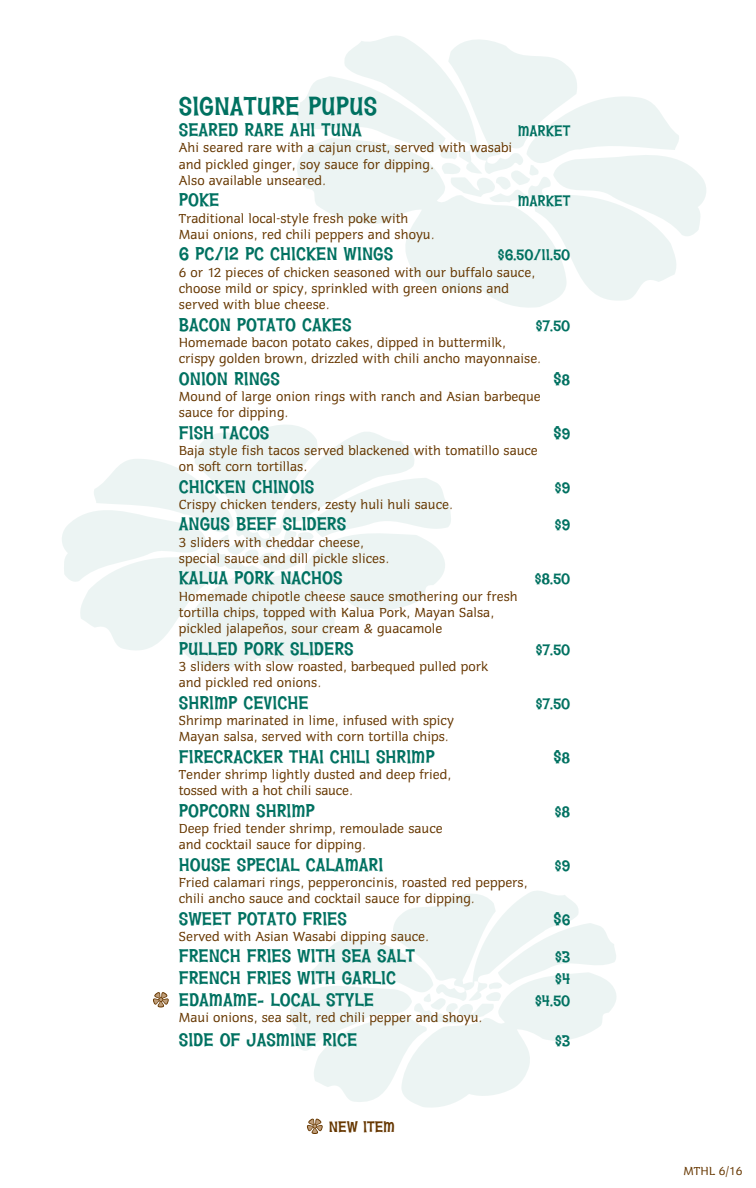
<style>
.page{position:relative;width:756px;height:1188px;background:#fff}
.page>*{position:absolute;margin:0;border:0;box-sizing:border-box;transform-origin:0 0}
.t1{font:25.5px "Hawaiian Aloha BTN Bold";color:#007161}
.t2{font:18px "Hawaiian Aloha BTN Bold";color:#007161}
.t3{font:15px "Hawaiian Aloha BTN Bold";color:#007161}
.t4{font:15px "Hawaiian Aloha BTN Bold";color:#663700}
.t5{font:13.5px/16.2px "Imperial DTCT";color:#663700}
.t6{font:12px "Imperial DTCT";color:#663700}
.s1{font-size:15px}
</style>
<div class="page">
<svg style="left:297px;top:36px;width:409px;height:272px;fill:#ecf4f3"></svg>
<svg style="left:62px;top:425px;width:389px;height:243px;fill:#ecf4f3"></svg>
<svg style="left:290px;top:891px;width:326px;height:217px;fill:#ecf4f3"></svg>
<svg style="left:153px;top:992px;width:16px;height:15px"></svg>
<svg style="left:307px;top:1119px;width:16px;height:15px"></svg>
<h1 class="t1" style="left:179px;top:90px;width:200px">SIGNATURE PUPUS</h1>
<h2 class="t2" style="left:179px;top:119px;width:185px">SEARED RARE AHI TUNA</h2>
<p class="t3" style="left:518px;top:121px;width:54px">MARKET</p>
<p class="t5" style="left:179px;top:140px;width:335px">Ahi seared rare with a cajun crust, served with wasabi and pickled ginger, soy sauce for dipping.<br>Also available unseared.</p>
<h2 class="t2" style="left:179px;top:189px;width:42px">POKE</h2>
<p class="t3" style="left:518px;top:192px;width:54px">MARKET</p>
<p class="t5" style="left:179px;top:210px;width:257px">Traditional local-style fresh poke with<br>Maui onions, red chili peppers and shoyu.</p>
<h2 class="t2" style="left:179px;top:243px;width:216px">6 PC/12 PC CHICKEN WINGS</h2>
<p class="t3" style="left:498px;top:246px;width:74px">$6.50/11.50</p>
<p class="t5" style="left:179px;top:264px;width:358px">6 or 12 pieces of chicken seasoned with our buffalo sauce, choose mild or spicy, sprinkled with green onions and served with blue cheese.</p>
<h2 class="t2" style="left:179px;top:313px;width:174px">BACON POTATO CAKES</h2>
<p class="t3" style="left:536px;top:316px;width:36px">$7.50</p>
<p class="t5" style="left:179px;top:334px;width:364px">Homemade bacon potato cakes, dipped in buttermilk, crispy golden brown, drizzled with chili ancho mayonnaise.</p>
<h2 class="t2" style="left:179px;top:367px;width:103px">ONION RINGS</h2>
<h2 class="t2" style="left:553px;top:367px;width:18px">$<span class="s1">8</span></h2>
<p class="t5" style="left:179px;top:388px;width:364px">Mound of large onion rings with ranch and Asian barbeque sauce for dipping.</p>
<h2 class="t2" style="left:179px;top:421px;width:92px">FISH TACOS</h2>
<h2 class="t2" style="left:554px;top:421px;width:18px">$<span class="s1">9</span></h2>
<p class="t5" style="left:179px;top:442px;width:361px">Baja style fish tacos served blackened with tomatillo sauce on soft corn tortillas.</p>
<h2 class="t2" style="left:179px;top:475px;width:137px">CHICKEN CHINOIS</h2>
<p class="t3" style="left:555px;top:478px;width:17px">$9</p>
<p class="t5" style="left:179px;top:496px;width:276px">Crispy chicken tenders, zesty huli huli sauce.</p>
<h2 class="t2" style="left:179px;top:513px;width:169px">ANGUS BEEF SLIDERS</h2>
<p class="t3" style="left:555px;top:516px;width:17px">$9</p>
<p class="t5" style="left:179px;top:534px;width:212px">3 sliders with cheddar cheese, special sauce and dill pickle slices.</p>
<h2 class="t2" style="left:179px;top:567px;width:165px">KALUA PORK NACHOS</h2>
<p class="t3" style="left:535px;top:570px;width:37px">$8.50</p>
<p class="t5" style="left:179px;top:588px;width:340px">Homemade chipotle cheese sauce smothering our fresh tortilla chips, topped with Kalua Pork, Mayan Salsa, pickled jalapeños, sour cream &amp; guacamole</p>
<h2 class="t2" style="left:179px;top:637px;width:176px">PULLED PORK SLIDERS</h2>
<p class="t3" style="left:536px;top:640px;width:36px">$7.50</p>
<p class="t5" style="left:179px;top:658px;width:311px">3 sliders with slow roasted, barbequed pulled pork and pickled red onions.</p>
<h2 class="t2" style="left:179px;top:691px;width:131px">SHRIMP CEVICHE</h2>
<p class="t3" style="left:536px;top:694px;width:36px">$7.50</p>
<p class="t5" style="left:179px;top:712px;width:277px">Shrimp marinated in lime, infused with spicy<br>Mayan salsa, served with corn tortilla chips.</p>
<h2 class="t2" style="left:179px;top:745px;width:257px">FIRECRACKER THAI CHILI SHRIMP</h2>
<h2 class="t2" style="left:553px;top:745px;width:18px">$<span class="s1">8</span></h2>
<p class="t5" style="left:179px;top:766px;width:274px">Tender shrimp lightly dusted and deep fried, tossed with a hot chili sauce.</p>
<h2 class="t2" style="left:179px;top:799px;width:138px">POPCORN SHRIMP</h2>
<p class="t3" style="left:555px;top:802px;width:17px">$8</p>
<p class="t5" style="left:179px;top:820px;width:265px">Deep fried tender shrimp, remoulade sauce and cocktail sauce for dipping.</p>
<h2 class="t2" style="left:179px;top:853px;width:206px">HOUSE SPECIAL CALAMARI</h2>
<p class="t3" style="left:555px;top:856px;width:17px">$9</p>
<p class="t5" style="left:179px;top:874px;width:350px">Fried calamari rings, pepperoncinis, roasted red peppers, chili ancho sauce and cocktail sauce for dipping.</p>
<h2 class="t2" style="left:179px;top:907px;width:170px">SWEET POTATO FRIES</h2>
<h2 class="t2" style="left:554px;top:907px;width:18px">$<span class="s1">6</span></h2>
<p class="t5" style="left:179px;top:928px;width:252px">Served with Asian Wasabi dipping sauce.</p>
<h2 class="t2" style="left:179px;top:945px;width:238px">FRENCH FRIES WITH SEA SALT</h2>
<p class="t3" style="left:555px;top:948px;width:17px">$3</p>
<h2 class="t2" style="left:179px;top:966px;width:219px">FRENCH FRIES WITH GARLIC</h2>
<p class="t3" style="left:555px;top:969px;width:17px">$4</p>
<h2 class="t2" style="left:179px;top:988px;width:197px">EDAMAME- LOCAL STYLE</h2>
<p class="t3" style="left:535px;top:991px;width:37px">$4.50</p>
<p class="t5" style="left:179px;top:1009px;width:305px">Maui onions, sea salt, red chili pepper and shoyu.</p>
<h2 class="t2" style="left:179px;top:1029px;width:180px">SIDE OF JASMINE RICE</h2>
<p class="t3" style="left:555px;top:1032px;width:17px">$3</p>
<p class="t4" style="left:329px;top:1117px;width:68px">NEW ITEM</p>
<p class="t6" style="left:684px;top:1164px;width:60px">MTHL 6/16</p>
</div>
